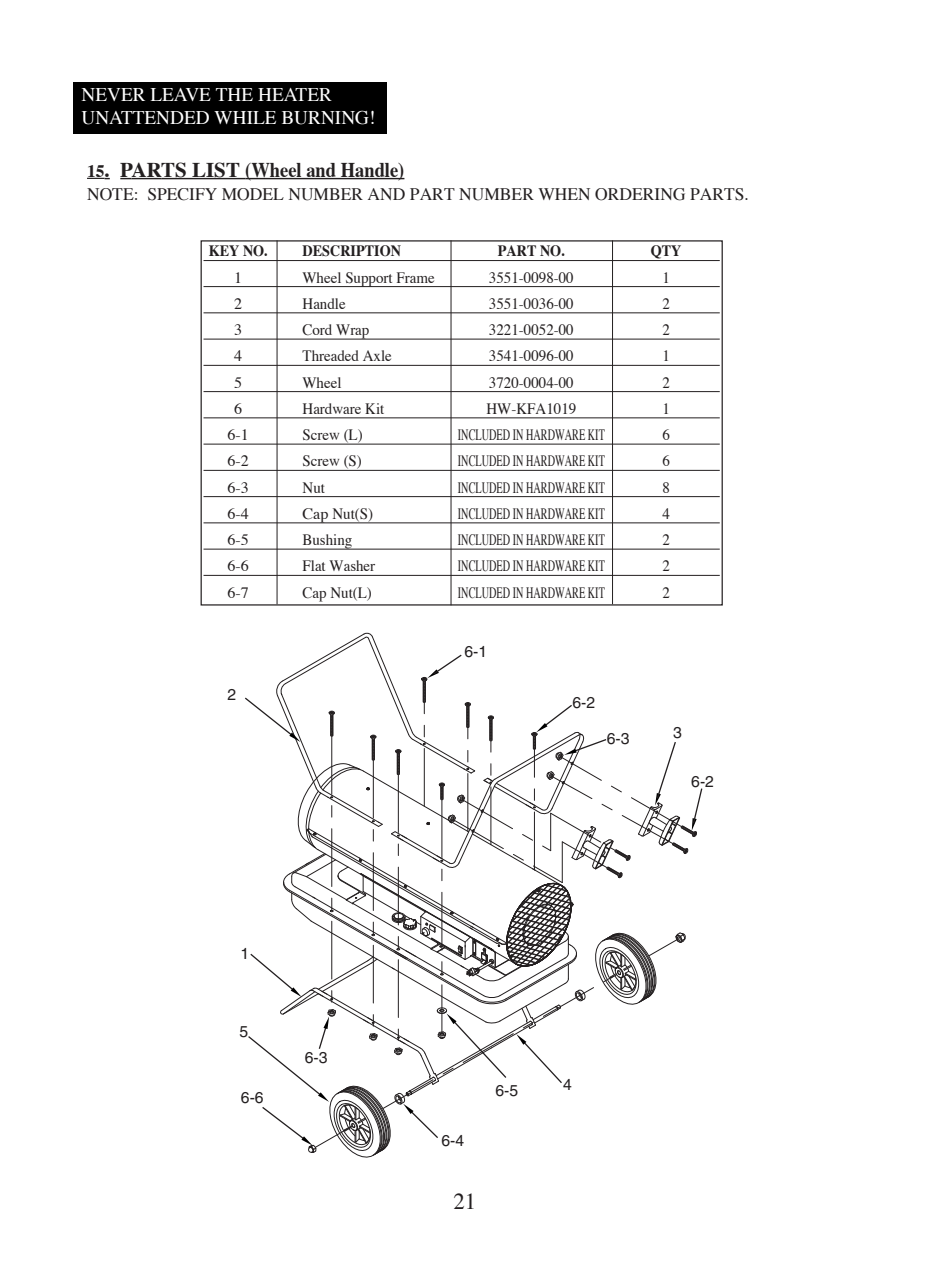
<style>
.page{position:relative;width:933px;height:1280px;background:#fff}
.page>*{position:absolute;margin:0;border:0;box-sizing:border-box;transform-origin:0 0}
.t1{font:22.75px "Times";color:#231f20}
.t2{font:700 21px "Times";color:#231f20}
.t3{font:19.25px/23.1px "Times";color:#fff}
.t4{font:17.5px "Times";color:#231f20}
.t5{font:15.75px "Times";color:#231f20;scale:.95 1}
.t6{font:15.75px "Times";color:#231f20;scale:.65 1}
.t7{font:15.75px "Times";color:#231f20}
.t8{font:15.75px "Helvetica";color:#231f20}
.t9{font:700 15.75px "Times";color:#231f20;scale:.9 1}
.s1{font-size:17.5px}
</style>
<div class="page">
<div style="left:73px;top:82px;width:313px;height:51px;background:#000"></div>
<svg style="left:87px;top:178px;width:23px;height:1px"></svg>
<svg style="left:120px;top:178px;width:41px;height:1px"></svg>
<hr style="left:161px;top:178px;width:84px;height:1px;background:#231f20">
<hr style="left:245px;top:178px;width:159px;height:1px;background:#231f20">
<hr style="left:203px;top:260px;width:516px;height:1px;background:#231f20">
<hr style="left:203px;top:286px;width:516px;height:1px;background:#231f20">
<hr style="left:203px;top:313px;width:516px;height:1px;background:#231f20">
<hr style="left:203px;top:339px;width:516px;height:1px;background:#231f20">
<hr style="left:203px;top:365px;width:516px;height:1px;background:#231f20">
<hr style="left:203px;top:391px;width:516px;height:1px;background:#231f20">
<hr style="left:203px;top:418px;width:516px;height:1px;background:#231f20">
<hr style="left:203px;top:444px;width:516px;height:1px;background:#231f20">
<hr style="left:203px;top:470px;width:516px;height:1px;background:#231f20">
<hr style="left:203px;top:496px;width:516px;height:1px;background:#231f20">
<hr style="left:203px;top:523px;width:516px;height:1px;background:#231f20">
<hr style="left:203px;top:549px;width:516px;height:1px;background:#231f20">
<hr style="left:203px;top:575px;width:516px;height:1px;background:#231f20">
<hr style="left:277px;top:240px;width:1px;height:364px;background:#231f20">
<hr style="left:451px;top:240px;width:1px;height:365px;background:#231f20">
<hr style="left:612px;top:240px;width:1px;height:364px;background:#231f20">
<svg style="left:245px;top:632px;width:458px;height:526px"></svg>
<p class="t3" style="left:81px;top:81px;width:296px">NEVER LEAVE THE HEATER<br>UNATTENDED WHILE BURNING!</p>
<h2 class="t2" style="left:87px;top:150px;width:319px"><span class="s1">15</span>. PARTS LIST (Wheel and Handle)</h2>
<p class="t4" style="left:87px;top:178px;width:663px">NOTE: SPECIFY MODEL NUMBER AND PART NUMBER WHEN ORDERING PARTS.</p>
<p class="t9" style="left:209px;top:236px;width:67px">KEY NO.</p>
<p class="t9" style="left:302px;top:236px;width:111px">DESCRIPTION</p>
<p class="t9" style="left:498px;top:236px;width:76px">PART NO.</p>
<p class="t9" style="left:650px;top:236px;width:36px">QTY</p>
<p class="t7" style="left:234px;top:263px;width:10px">1</p>
<p class="t5" style="left:302px;top:263px;width:141px">Wheel Support Frame</p>
<p class="t5" style="left:489px;top:263px;width:91px">3551-0098-00</p>
<p class="t5" style="left:662px;top:263px;width:9px">1</p>
<p class="t7" style="left:234px;top:289px;width:10px">2</p>
<p class="t5" style="left:302px;top:289px;width:47px">Handle</p>
<p class="t5" style="left:489px;top:289px;width:91px">3551-0036-00</p>
<p class="t5" style="left:662px;top:289px;width:9px">2</p>
<p class="t7" style="left:234px;top:315px;width:10px">3</p>
<p class="t5" style="left:302px;top:315px;width:72px">Cord Wrap</p>
<p class="t5" style="left:489px;top:315px;width:91px">3221-0052-00</p>
<p class="t5" style="left:662px;top:315px;width:9px">2</p>
<p class="t7" style="left:234px;top:341px;width:10px">4</p>
<p class="t5" style="left:302px;top:341px;width:96px">Threaded Axle</p>
<p class="t5" style="left:489px;top:341px;width:91px">3541-0096-00</p>
<p class="t5" style="left:662px;top:341px;width:9px">1</p>
<p class="t7" style="left:234px;top:368px;width:10px">5</p>
<p class="t5" style="left:302px;top:368px;width:43px">Wheel</p>
<p class="t5" style="left:489px;top:368px;width:91px">3720-0004-00</p>
<p class="t5" style="left:662px;top:368px;width:9px">2</p>
<p class="t7" style="left:234px;top:394px;width:10px">6</p>
<p class="t5" style="left:302px;top:394px;width:88px">Hardware Kit</p>
<p class="t5" style="left:486px;top:394px;width:96px">HW-KFA1019</p>
<p class="t5" style="left:662px;top:394px;width:9px">1</p>
<p class="t7" style="left:227px;top:420px;width:23px">6-1</p>
<p class="t5" style="left:302px;top:420px;width:65px">Screw (L)</p>
<p class="t6" style="left:458px;top:420px;width:228px">INCLUDED IN HARDWARE KIT</p>
<p class="t5" style="left:662px;top:420px;width:9px">6</p>
<p class="t7" style="left:227px;top:446px;width:23px">6-2</p>
<p class="t5" style="left:302px;top:446px;width:64px">Screw (S)</p>
<p class="t6" style="left:458px;top:446px;width:228px">INCLUDED IN HARDWARE KIT</p>
<p class="t5" style="left:662px;top:446px;width:9px">6</p>
<p class="t7" style="left:227px;top:473px;width:23px">6-3</p>
<p class="t5" style="left:302px;top:473px;width:25px">Nut</p>
<p class="t6" style="left:458px;top:473px;width:228px">INCLUDED IN HARDWARE KIT</p>
<p class="t5" style="left:662px;top:473px;width:9px">8</p>
<p class="t7" style="left:227px;top:499px;width:23px">6-4</p>
<p class="t7" style="left:302px;top:499px;width:72px">Cap Nut(S)</p>
<p class="t6" style="left:458px;top:499px;width:228px">INCLUDED IN HARDWARE KIT</p>
<p class="t5" style="left:662px;top:499px;width:9px">4</p>
<p class="t7" style="left:227px;top:525px;width:23px">6-5</p>
<p class="t5" style="left:302px;top:525px;width:54px">Bushing</p>
<p class="t6" style="left:458px;top:525px;width:228px">INCLUDED IN HARDWARE KIT</p>
<p class="t5" style="left:662px;top:525px;width:9px">2</p>
<p class="t7" style="left:227px;top:551px;width:23px">6-6</p>
<p class="t5" style="left:302px;top:551px;width:78px">Flat Washer</p>
<p class="t6" style="left:458px;top:551px;width:228px">INCLUDED IN HARDWARE KIT</p>
<p class="t5" style="left:662px;top:551px;width:9px">2</p>
<p class="t7" style="left:227px;top:578px;width:23px">6-7</p>
<p class="t5" style="left:302px;top:578px;width:75px">Cap Nut(L)</p>
<p class="t6" style="left:458px;top:578px;width:228px">INCLUDED IN HARDWARE KIT</p>
<p class="t5" style="left:662px;top:578px;width:9px">2</p>
<p class="t8" style="left:227px;top:685px;width:10px">2</p>
<p class="t8" style="left:240px;top:944px;width:10px">1</p>
<p class="t8" style="left:239px;top:1022px;width:10px">5</p>
<p class="t8" style="left:241px;top:1088px;width:24px">6-6</p>
<p class="t8" style="left:305px;top:1049px;width:24px">6-3</p>
<p class="t8" style="left:464px;top:642px;width:24px">6-1</p>
<p class="t8" style="left:572px;top:694px;width:24px">6-2</p>
<p class="t8" style="left:606px;top:729px;width:24px">6-3</p>
<p class="t8" style="left:673px;top:724px;width:10px">3</p>
<p class="t8" style="left:691px;top:772px;width:24px">6-2</p>
<p class="t8" style="left:441px;top:1132px;width:24px">6-4</p>
<h1 class="t1" style="left:453px;top:1180px;width:24px">21</h1>
<p class="t8" style="left:495px;top:1082px;width:24px">6-5</p>
<p class="t8" style="left:563px;top:1075px;width:10px">4</p>
</div>
